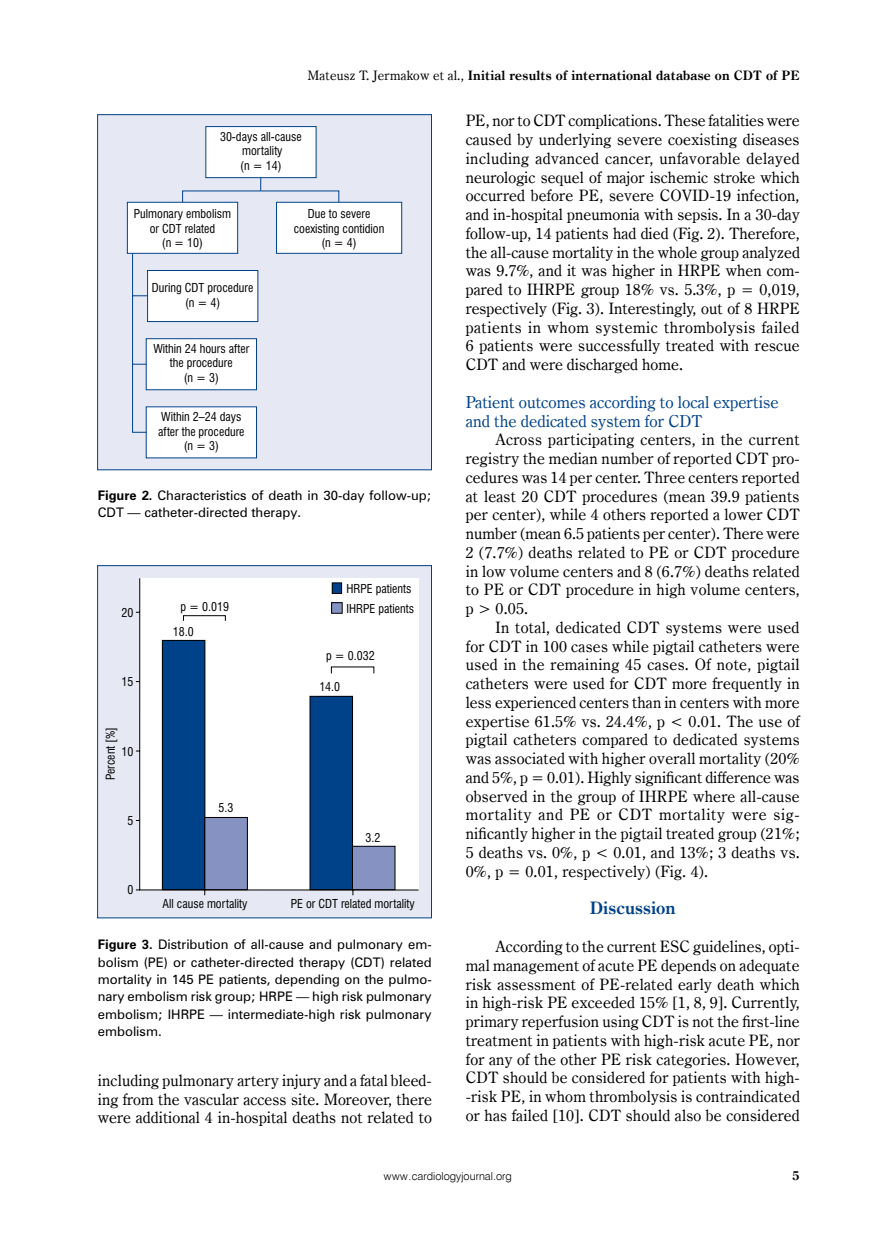
<style>
.page{position:relative;width:872px;height:1234px;background:#fff}
.page>*{position:absolute;margin:0;border:0;box-sizing:border-box;transform-origin:0 0}
.t1{font:700 17.25px "Century Oldst EU";color:#004289}
.t2{font:16.5px/18.8px "Century Oldst EU";color:#004289}
.t3{font:15.75px/18.8px "Century Oldst EU";letter-spacing:.015em;color:#000;text-align:justify}
.t4{font:700 13.05px "Century Oldst EU";letter-spacing:.015em;color:#000}
.t5{font:700 12.75px "Century Oldst EU";color:#000}
.t6{font:12px/17.2px "Zurich PL";color:#000}
.t7{font:12px/14.4px "Swis 721 Cn EU";color:#000;text-align:center}
.t8{font:10.95px "Swis 721 Lt EU";color:#000}
.s1{font-weight:400}
.s2{font-weight:700}
</style>
<div class="page">
<div style="left:98px;top:115px;width:333px;height:354px;background:#e6e8f4"></div>
<div style="left:97px;top:114px;width:335px;height:356px;border:1px solid #004289"></div>
<div style="left:206px;top:126px;width:110px;height:52px;background:#fff"></div>
<div style="left:205px;top:126px;width:111px;height:52px;border:1px solid #004289"></div>
<div style="left:127px;top:202px;width:111px;height:51px;background:#fff"></div>
<div style="left:127px;top:202px;width:111px;height:52px;border:1px solid #004289"></div>
<div style="left:148px;top:270px;width:110px;height:51px;background:#fff"></div>
<div style="left:147px;top:270px;width:111px;height:52px;border:1px solid #004289"></div>
<div style="left:146px;top:338px;width:110px;height:51px;background:#fff"></div>
<div style="left:146px;top:338px;width:111px;height:52px;border:1px solid #004289"></div>
<div style="left:146px;top:407px;width:110px;height:51px;background:#fff"></div>
<div style="left:276px;top:202px;width:126px;height:51px;background:#fff"></div>
<div style="left:276px;top:202px;width:126px;height:52px;border:1px solid #004289"></div>
<svg style="left:260px;top:178px;width:1px;height:13px"></svg>
<svg style="left:132px;top:252px;width:17px;height:181px"></svg>
<div style="left:98px;top:565px;width:333px;height:352px;background:#e6e8f4"></div>
<div style="left:97px;top:565px;width:335px;height:353px;border:1px solid #004289"></div>
<svg style="left:135px;top:578px;width:284px;height:317px;background:#beccde"></svg>
<div style="left:183px;top:615px;width:43px;height:6px;border:1px solid #000"></div>
<div style="left:332px;top:582px;width:9px;height:11px;background:#004289"></div>
<div style="left:332px;top:582px;width:10px;height:11px;border:1px solid #000"></div>
<div style="left:331px;top:602px;width:11px;height:11px;background:#8693c2"></div>
<div style="left:331px;top:602px;width:12px;height:11px;border:1px solid #000"></div>
<p class="t4" style="left:308px;top:68px;width:493px"><span class="s1">Mateusz T. Jermakow et al.,</span> Initial results of international database on CDT of PE</p>
<p class="t7" style="left:220px;top:129px;width:83px">30-days all-cause mortality<br>(n = 14)</p>
<p class="t7" style="left:134px;top:207px;width:99px">Pulmonary embolism or CDT related<br>(n = 10)</p>
<p class="t7" style="left:152px;top:280px;width:103px">During CDT procedure (n = 4)</p>
<p class="t7" style="left:153px;top:341px;width:97px">Within 24 hours after the procedure<br>(n = 3)</p>
<p class="t7" style="left:158px;top:409px;width:88px">Within 2–24 days after the procedure (n = 3)</p>
<p class="t7" style="left:294px;top:207px;width:92px">Due to severe coexisting contidion (n = 4)</p>
<p class="t6" style="left:98px;top:486px;width:335px"><span class="s2">Figure 2.</span> Characteristics of death in 30-day follow-up;<br>CDT — catheter-directed therapy.</p>
<p class="t7" style="left:122px;top:605px;width:13px">20</p>
<p class="t7" style="left:122px;top:674px;width:13px">15</p>
<p class="t7" style="left:103px;top:779px;width:55px;rotate:-90deg">Percent [%]</p>
<p class="t7" style="left:122px;top:744px;width:13px">10</p>
<p class="t7" style="left:128px;top:813px;width:7px">5</p>
<p class="t7" style="left:128px;top:882px;width:7px">0</p>
<p class="t7" style="left:180px;top:599px;width:50px">p = 0.019</p>
<p class="t7" style="left:173px;top:624px;width:22px">18.0</p>
<p class="t7" style="left:218px;top:800px;width:16px">5.3</p>
<p class="t7" style="left:346px;top:578px;width:69px;line-height:20.2px;text-align:left">HRPE patients<br>IHRPE patients</p>
<p class="t7" style="left:326px;top:648px;width:50px">p = 0.032</p>
<p class="t7" style="left:319px;top:679px;width:22px">14.0</p>
<p class="t7" style="left:365px;top:830px;width:16px">3.2</p>
<p class="t7" style="left:163px;top:896px;width:86px">All cause mortality</p>
<p class="t7" style="left:291px;top:896px;width:125px">PE or CDT related mortality</p>
<p class="t6" style="left:98px;top:935px;width:335px;text-align:justify"><span class="s2">Figure 3.</span> Distribution of all-cause and pulmonary em&shy;bolism (PE) or catheter-directed therapy (CDT) related mortality in 145 PE patients, depending on the pulmo&shy;nary embolism risk group; HRPE — high risk pulmonary embolism; IHRPE — intermediate-high risk pulmonary embolism.</p>
<p class="t3" style="left:98px;top:1070px;width:335px">including pulmonary artery injury and a fatal bleed&shy;ing from the vascular access site. Moreover, there were additional 4 in-hospital deaths not related to</p>
<p class="t3" style="left:466px;top:112px;width:335px">PE, nor to CDT complications. These fatalities were caused by underlying severe coexisting diseases including advanced cancer, unfavorable delayed neurologic sequel of major ischemic stroke which occurred before PE, severe COVID-19 infection, and in-hospital pneumonia with sepsis. In a 30-day follow-up, 14 patients had died (Fig. 2). Therefore, the all-cause mortality in the whole group analyzed was 9.7%, and it was higher in HRPE when com&shy;pared to IHRPE group 18% vs. 5.3%, p = 0,019, respectively (Fig. 3). Interestingly, out of 8 HRPE patients in whom systemic thrombolysis failed 6 patients were successfully treated with rescue CDT and were discharged home.</p>
<p class="t2" style="left:466px;top:393px;width:314px">Patient outcomes according to local expertise and the dedicated system for CDT</p>
<p class="t3" style="left:466px;top:430px;width:335px;text-indent:30px">Across participating centers, in the current registry the median number of reported CDT pro&shy;cedures was 14 per center. Three centers reported at least 20 CDT procedures (mean 39.9 patients per center), while 4 others reported a lower CDT number (mean 6.5 patients per center). There were 2 (7.7%) deaths related to PE or CDT procedure in low volume centers and 8 (6.7%) deaths related to PE or CDT procedure in high volume centers, p &gt; 0.05.</p>
<p class="t3" style="left:466px;top:618px;width:335px;text-indent:30px">In total, dedicated CDT systems were used for CDT in 100 cases while pigtail catheters were used in the remaining 45 cases. Of note, pigtail catheters were used for CDT more frequently in less experienced centers than in centers with more expertise 61.5% vs. 24.4%, p &lt; 0.01. The use of pigtail catheters compared to dedicated systems was associated with higher overall mortality (20% and 5%, p = 0.01). Highly significant difference was observed in the group of IHRPE where all-cause mortality and PE or CDT mortality were sig&shy;nificantly higher in the pigtail treated group (21%; 5 deaths vs. 0%, p &lt; 0.01, and 13%; 3 deaths vs.<br>0%, p = 0.01, respectively) (Fig. 4).</p>
<p class="t1" style="left:590px;top:897px;width:87px">Discussion</p>
<p class="t3" style="left:466px;top:937px;width:335px;text-indent:30px">According to the current ESC guidelines, opti&shy;mal management of acute PE depends on adequate risk assessment of PE-related early death which in high-risk PE exceeded 15% [1, 8, 9]. Currently, primary reperfusion using CDT is not the first-line treatment in patients with high-risk acute PE, nor for any of the other PE risk categories. However, CDT should be considered for patients with high--risk PE, in whom thrombolysis is contraindicated or has failed [10]. CDT should also be considered</p>
<p class="t8" style="left:384px;top:1169px;width:129px">www.cardiologyjournal.org</p>
<p class="t5" style="left:792px;top:1167px;width:9px">5</p>
</div>
